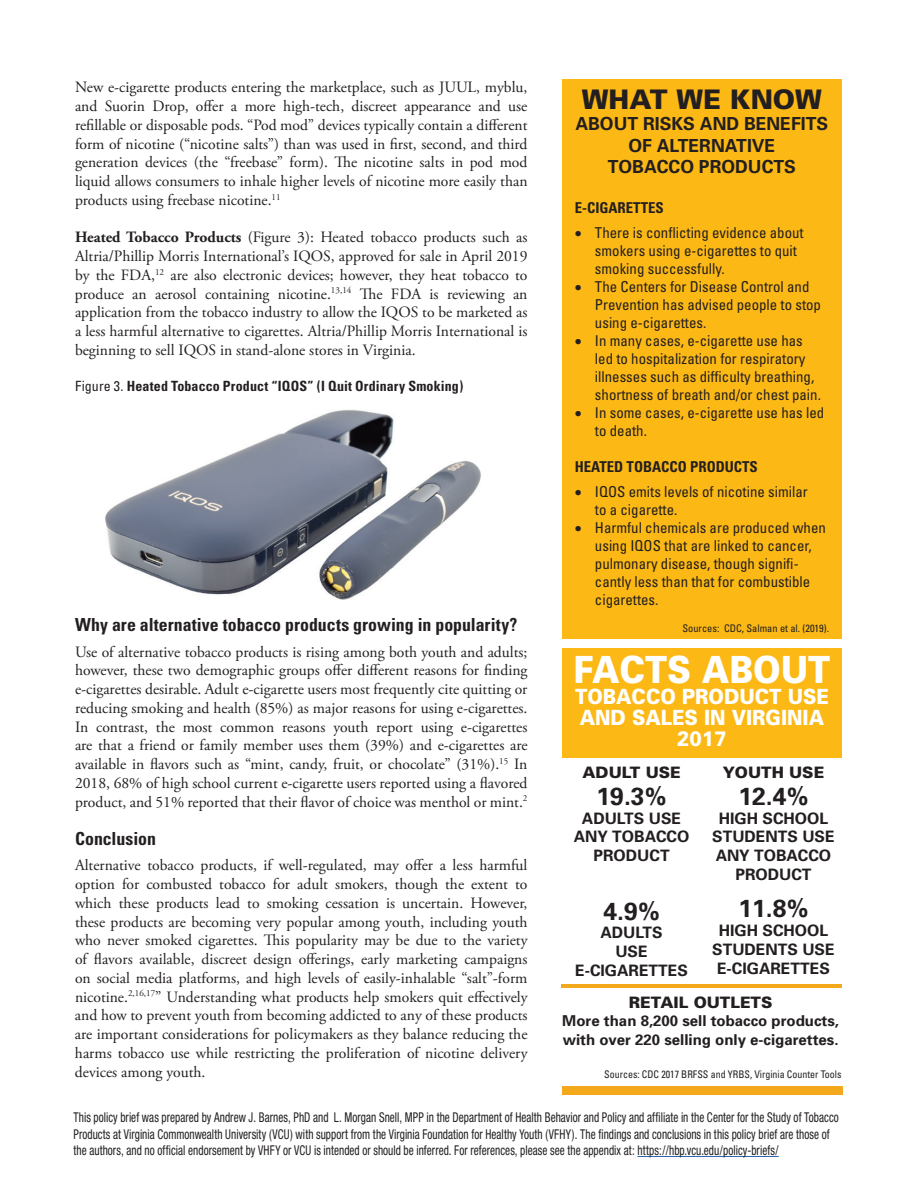
<style>
.page{position:relative;width:918px;height:1188px;background:#fff}
.page>*{position:absolute;margin:0;border:0;box-sizing:border-box;transform-origin:0 0}
.t1{font:900 37.5px "Univers";color:#fff;scale:.88 1}
.t2{font:900 27px "Univers";color:#231f20}
.t3{font:700 24.75px "Univers";color:#231f20}
.t4{font:900 21px/21px "Univers";color:#fff;text-align:center;scale:.88 1}
.t5{font:700 condensed 18px "Univers";color:#231f20}
.t6{font:700 18px/21.6px "Univers";color:#231f20;text-align:center}
.t7{font:15.75px/18.8px "Adobe Garamond Pro";color:#231f20;text-align:justify}
.t8{font:700 15.75px/18.8px "Univers";color:#231f20;text-align:center}
.t9{font:900 15.75px "Univers";color:#231f20}
.t10{font:condensed 15px/18px "Univers";color:#231f20}
.t11{font:700 15px/18.8px "Univers";color:#231f20}
.t12{font:700 condensed 15px "Univers";color:#231f20}
.t13{font:700 condensed 14.1px "Univers";letter-spacing:.01em;color:#231f20}
.t14{font:condensed 13.5px/16.5px "Helvetica Neue";letter-spacing:.005em;color:#231f20;scale:.83 1}
.t15{font:condensed 10.5px "Univers";color:#231f20;scale:.95 1}
.t16{font:condensed 10.5px "Univers";color:#231f20}
.s1{font-weight:700}
.s2{font-weight:400}
</style>
<div class="page">
<div style="left:562px;top:80px;width:280px;height:559px;background:#fcb814"></div>
<hr style="left:561px;top:984px;width:281px;height:3px;background:#f4a81c">
<div style="left:562px;top:1086px;width:281px;height:9px;background:#f4a81c"></div>
<hr style="left:637px;top:1156px;width:142px;height:1px;background:#2865b1">
<img style="left:105px;top:410px;width:376px;height:190px">
<div style="left:562px;top:648px;width:280px;height:110px;background:#fcb814"></div>
<p class="t7" style="left:75px;top:79px;width:454px">New e-cigarette products entering the marketplace, such as JUUL, myblu, and Suorin Drop, ofer a more high-tech, discreet appearance and use refllable or disposable pods. “Pod mod” devices typically contain a diferent form of nicotine (“nicotine salts”) than was used in frst, second, and third generation devices (the “freebase” form). Te nicotine salts in pod mod liquid allows consumers to inhale higher levels of nicotine more easily than products using freebase nicotine.<sup>11</sup></p>
<p class="t7" style="left:75px;top:229px;width:454px"><span class="s1">Heated Tobacco Products</span> (Figure 3): Heated tobacco products such as Altria/Phillip Morris International’s IQOS, approved for sale in April 2019 by the FDA,<sup>12</sup> are also electronic devices; however, they heat tobacco to produce an aerosol containing nicotine.<sup>13,14</sup> Te FDA is reviewing an application from the tobacco industry to allow the IQOS to be marketed as a less harmful alternative to cigarettes. Altria/Phillip Morris International is beginning to sell IQOS in stand-alone stores in Virginia.</p>
<p class="t13" style="left:75px;top:377px;width:390px"><span class="s2">Figure 3.</span> Heated Tobacco Product “IQOS” (I Quit Ordinary Smoking)</p>
<h2 class="t2" style="left:582px;top:82px;width:242px">WHAT WE KNOW</h2>
<h2 class="t6" style="left:575px;top:113px;width:254px">ABOUT RISKS AND BENEFITS<br>OF ALTERNATIVE<br>TOBACCO PRODUCTS</h2>
<h3 class="t12" style="left:575px;top:199px;width:91px">E-CIGARETTES</h3>
<p class="t10" style="left:595px;top:223px;width:210px;text-indent:-20px">• There is conficting evidence about smokers using e-cigarettes to quit smoking successfully.</p>
<p class="t10" style="left:595px;top:277px;width:228px;text-indent:-20px">• The Centers for Disease Control and<br>Prevention has advised people to stop using e-cigarettes.</p>
<p class="t10" style="left:595px;top:331px;width:228px;text-indent:-20px">• In many cases, e-cigarette use has led to hospitalization for respiratory illnesses such as diffculty breathing, shortness of breath and/or chest pain.</p>
<p class="t10" style="left:595px;top:403px;width:231px;text-indent:-20px">• In some cases, e-cigarette use has led to death.</p>
<h3 class="t12" style="left:575px;top:457px;width:185px">HEATED TOBACCO PRODUCTS</h3>
<p class="t10" style="left:595px;top:482px;width:214px;text-indent:-20px">• IQOS emits levels of nicotine similar to a cigarette.</p>
<p class="t10" style="left:595px;top:518px;width:232px;text-indent:-20px">• Harmful chemicals are produced when using IQOS that are linked to cancer, pulmonary disease, though signif&shy;cantly less than that for combustible cigarettes.</p>
<p class="t16" style="left:682px;top:621px;width:148px">Sources: CDC, Salman et al. (2019).</p>
<p class="t1" style="left:574px;top:646px;width:293px">FACTS ABOUT</p>
<p class="t4" style="left:575px;top:686px;width:290px">TOBACCO PRODUCT USE<br>AND SALES IN VIRGINIA<br>2017</p>
<p class="t9" style="left:582px;top:763px;width:100px">ADULT USE</p>
<p class="t9" style="left:723px;top:763px;width:103px">YOUTH USE</p>
<p class="t3" style="left:596px;top:781px;width:72px">19.3%</p>
<p class="t3" style="left:738px;top:781px;width:72px">12.4%</p>
<p class="t8" style="left:582px;top:809px;width:101px">ADULTS USE</p>
<p class="t8" style="left:719px;top:809px;width:111px">HIGH SCHOOL</p>
<p class="t8" style="left:574px;top:828px;width:117px">ANY TOBACCO</p>
<p class="t8" style="left:712px;top:828px;width:124px">STUDENTS USE</p>
<p class="t8" style="left:594px;top:846px;width:78px">PRODUCT</p>
<p class="t8" style="left:716px;top:846px;width:117px">ANY TOBACCO<br>PRODUCT</p>
<p class="t3" style="left:603px;top:896px;width:58px">4.9%</p>
<p class="t3" style="left:738px;top:894px;width:72px">11.8%</p>
<p class="t8" style="left:600px;top:924px;width:64px">ADULTS</p>
<p class="t8" style="left:719px;top:921px;width:111px">HIGH SCHOOL</p>
<p class="t8" style="left:615px;top:942px;width:34px">USE</p>
<p class="t8" style="left:712px;top:940px;width:124px">STUDENTS USE</p>
<p class="t8" style="left:575px;top:961px;width:114px">E-CIGARETTES</p>
<p class="t8" style="left:717px;top:959px;width:114px">E-CIGARETTES</p>
<p class="t9" style="left:629px;top:992px;width:145px">RETAIL OUTLETS</p>
<p class="t11" style="left:562px;top:1012px;width:278px">More than 8,200 sell tobacco products, with over 220 selling only e-cigarettes.</p>
<p class="t15" style="left:604px;top:1068px;width:251px">Sources: CDC 2017 BRFSS and YRBS, Virginia Counter Tools</p>
<p class="t14" style="left:74px;top:1109px;width:924px">This policy brief was prepared by Andrew J. Barnes, PhD and L. Morgan Snell, MPP in the Department of Health Behavior and Policy and affliate in the Center for the Study of Tobacco<br>Products at Virginia Commonwealth University (VCU) with support from the Virginia Foundation for Healthy Youth (VFHY). The fndings and conclusions in this policy brief are those of the authors, and no offcial endorsement by VHFY or VCU is intended or should be inferred. For references, please see the appendix at: https://hbp.vcu.edu/policy-briefs/</p>
<h2 class="t5" style="left:75px;top:614px;width:444px">Why are alternative tobacco products growing in popularity?</h2>
<p class="t7" style="left:75px;top:643px;width:454px">Use of alternative tobacco products is rising among both youth and adults; however, these two demographic groups ofer diferent reasons for fnding e-cigarettes desirable. Adult e-cigarette users most frequently cite quitting or reducing smoking and health (85%) as major reasons for using e-cigarettes.<br>In contrast, the most common reasons youth report using e-cigarettes are that a friend or family member uses them (39%) and e-cigarettes are available in favors such as “mint, candy, fruit, or chocolate” (31%).<sup>15</sup> In 2018, 68% of high school current e-cigarette users reported using a favored product, and 51% reported that their favor of choice was menthol or mint.<sup>2</sup></p>
<h2 class="t5" style="left:75px;top:827px;width:83px">Conclusion</h2>
<p class="t7" style="left:75px;top:857px;width:454px">Alternative tobacco products, if well-regulated, may ofer a less harmful option for combusted tobacco for adult smokers, though the extent to which these products lead to smoking cessation is uncertain. However, these products are becoming very popular among youth, including youth who never smoked cigarettes. Tis popularity may be due to the variety of favors available, discreet design oferings, early marketing campaigns on social media platforms, and high levels of easily-inhalable “salt”-form nicotine.<sup>2,16,17</sup>” Understanding what products help smokers quit efectively and how to prevent youth from becoming addicted to any of these products are important considerations for policymakers as they balance reducing the harms tobacco use while restricting the proliferation of nicotine delivery devices among youth.</p>
</div>
